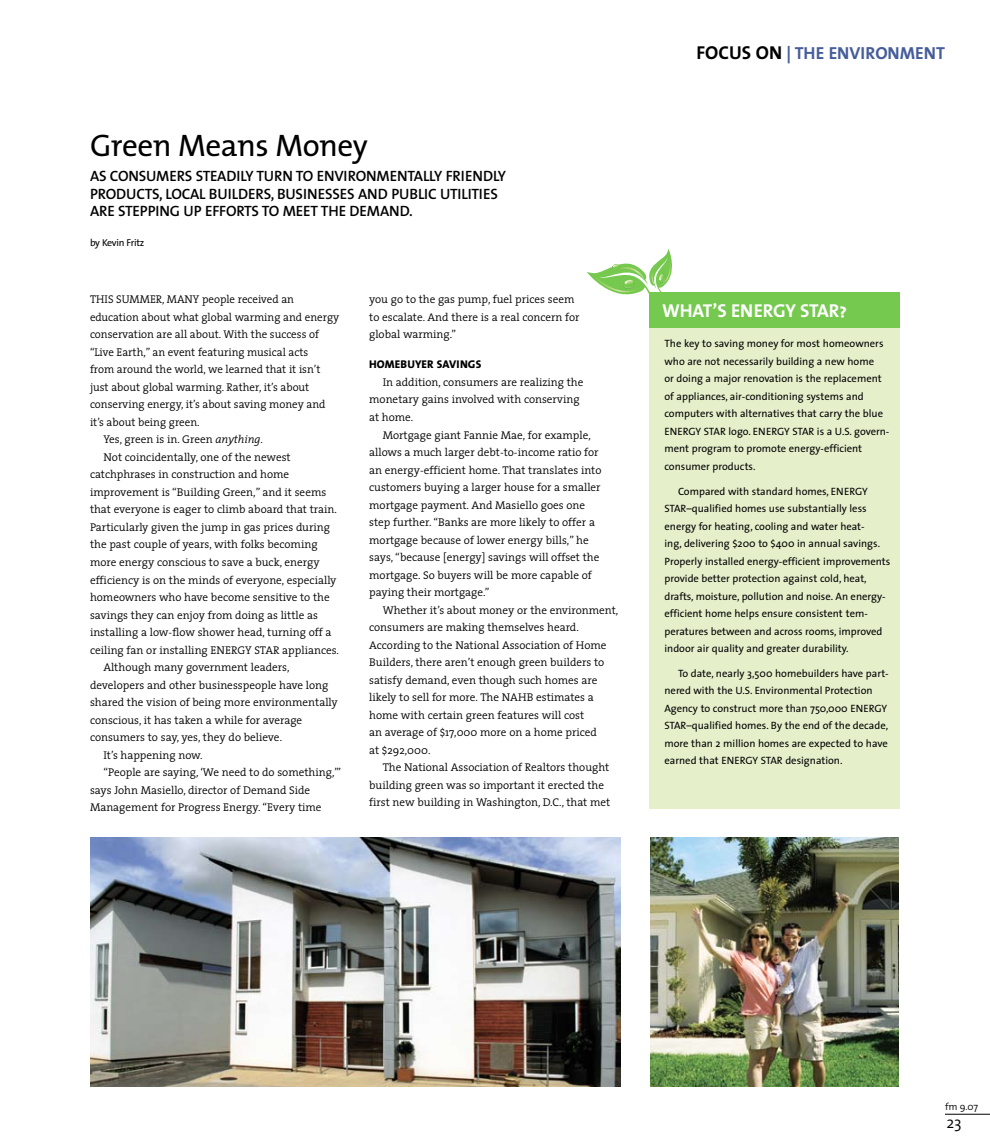
<style>
.page{position:relative;width:990px;height:1148px;background:#fff}
.page>*{position:absolute;margin:0;border:0;box-sizing:border-box;transform-origin:0 0}
.t1{font:31.25px "The Mix";letter-spacing:-.015em;color:#000}
.t2{font:18.75px "The Mix Bold Caps";letter-spacing:-.01em;color:#fff}
.t3{font:700 17.5px "The Mix";color:#465d9b}
.t4{font:300 16.25px "The Mix";color:#000}
.t5{font:600 15px "The Mix";letter-spacing:-.015em;color:#000}
.t6{font:300 11.25px/17.5px "The Serif";color:#000}
.t7{font:800 11.25px "The Sans";letter-spacing:.015em;color:#000}
.t8{font:10.62px/17.5px "The Sans";color:#000}
.t9{font:10px "The Sans";letter-spacing:-.025em;color:#000}
.t10{font:300 10px "The Mix";color:#000}
.s1{font-style:italic}
.s2{font-size:18.75px;color:#000}
</style>
<div class="page">
<hr style="left:945px;top:1113px;width:45px;height:1px;background:#000">
<svg style="left:587px;top:249px;width:85px;height:46px"></svg>
<div style="left:649px;top:324px;width:251px;height:485px;background:#e5f0cb"></div>
<div style="left:649px;top:292px;width:251px;height:35px;background:#75c94e"></div>
<img style="left:91px;top:838px;width:529px;height:248px">
<img style="left:650px;top:838px;width:248px;height:248px">
<h1 class="t1" style="left:90px;top:120px;width:279px">Green Means Money</h1>
<h3 class="t5" style="left:90px;top:164px;width:39px">AS CONSUMERS</h3>
<h3 class="t5" style="left:196px;top:164px;width:9px">STEADILY</h3>
<h3 class="t5" style="left:256px;top:164px;width:10px">TURN</h3>
<h3 class="t5" style="left:296px;top:164px;width:31px">TO ENVIRONMENTALLY</h3>
<h3 class="t5" style="left:446px;top:164px;width:9px">FRIENDLY</h3>
<h3 class="t5" style="left:90px;top:181px;width:10px">PRODU</h3>
<h3 class="t5" style="left:136px;top:181px;width:82px">CTS, LOCAL BUILDERS</h3>
<h3 class="t5" style="left:271px;top:181px;width:15px">, BUSINESSES</h3>
<h3 class="t5" style="left:358px;top:181px;width:11px">AND</h3>
<h3 class="t5" style="left:391px;top:181px;width:8px">PUBLI</h3>
<h3 class="t5" style="left:428px;top:181px;width:20px">C UTILITIES</h3>
<h3 class="t5" style="left:90px;top:199px;width:9px">ARE</h3>
<h3 class="t5" style="left:118px;top:199px;width:9px">STEPPING</h3>
<h3 class="t5" style="left:183px;top:199px;width:31px">UP EFFORTS</h3>
<h3 class="t5" style="left:262px;top:199px;width:31px">TO MEET</h3>
<h3 class="t5" style="left:321px;top:199px;width:10px">THE</h3>
<h3 class="t5" style="left:350px;top:199px;width:11px">DEMAND</h3>
<h3 class="t5" style="left:409px;top:199px;width:5px">.</h3>
<p class="t9" style="left:90px;top:234px;width:56px">by Kevin Fritz</p>
<p class="t6" style="left:90px;top:290px;width:206px">THIS SUMMER, MANY people received an</p>
<p class="t6" style="left:90px;top:308px;width:251px">education about what global warming and energy</p>
<p class="t6" style="left:90px;top:325px;width:230px">conservation are all about. With the success of</p>
<p class="t6" style="left:90px;top:343px;width:220px">“Live Earth,” an event featuring musical acts</p>
<p class="t6" style="left:90px;top:360px;width:232px">from around the world, we learned that it isn’t</p>
<p class="t6" style="left:90px;top:378px;width:221px">just about global warming. Rather, it’s about</p>
<p class="t6" style="left:90px;top:395px;width:237px">conserving energy, it’s about saving money and</p>
<p class="t6" style="left:90px;top:413px;width:111px">it’s about being green.</p>
<p class="t6" style="left:104px;top:430px;width:161px">Yes, green is in. Green <span class="s1">anything</span>.</p>
<p class="t6" style="left:104px;top:448px;width:189px">Not coincidentally, one of the newest</p>
<p class="t6" style="left:90px;top:465px;width:201px">catchphrases in construction and home</p>
<p class="t6" style="left:90px;top:483px;width:238px">improvement is “Building Green,” and it seems</p>
<p class="t6" style="left:90px;top:500px;width:248px">that everyone is eager to climb aboard that train.</p>
<p class="t6" style="left:90px;top:518px;width:241px">Particularly given the jump in gas prices during</p>
<p class="t6" style="left:90px;top:535px;width:229px">the past couple of years, with folks becoming</p>
<p class="t6" style="left:90px;top:553px;width:231px">more energy conscious to save a buck, energy</p>
<p class="t6" style="left:90px;top:570px;width:248px">efficiency is on the minds of everyone, especially</p>
<p class="t6" style="left:90px;top:588px;width:241px">homeowners who have become sensitive to the</p>
<p class="t6" style="left:90px;top:605px;width:230px">savings they can enjoy from doing as little as</p>
<p class="t6" style="left:90px;top:623px;width:243px">installing a low-flow shower head, turning off a</p>
<p class="t6" style="left:90px;top:640px;width:251px">ceiling fan or installing ENERGY STAR appliances.</p>
<p class="t6" style="left:104px;top:658px;width:188px">Although many government leaders,</p>
<p class="t6" style="left:90px;top:675px;width:240px">developers and other businesspeople have long</p>
<p class="t6" style="left:90px;top:693px;width:249px">shared the vision of being more environmentally</p>
<p class="t6" style="left:90px;top:710px;width:214px">conscious, it has taken a while for average</p>
<p class="t6" style="left:90px;top:728px;width:194px">consumers to say, yes, they do believe.</p>
<p class="t6" style="left:104px;top:745px;width:101px">It’s happening now.</p>
<p class="t6" style="left:104px;top:763px;width:239px">“People are saying, ‘We need to do something,’”</p>
<p class="t6" style="left:90px;top:780px;width:222px">says John Masiello, director of Demand Side</p>
<p class="t6" style="left:90px;top:798px;width:233px">Management for Progress Energy. “Every time</p>
<p class="t6" style="left:369px;top:290px;width:212px">you go to the gas pump, fuel prices seem to escalate. And there is a real concern for global warming.”</p>
<p class="t7" style="left:369px;top:355px;width:17px">HOMEB</p>
<p class="t7" style="left:407px;top:355px;width:57px">UYE R SAVINGS</p>
<p class="t6" style="left:369px;top:373px;width:216px;text-indent:13px">In addition, consumers are realizing the monetary gains involved with conserving at home.</p>
<p class="t6" style="left:369px;top:425px;width:234px;text-indent:13px">Mortgage giant Fannie Mae, for example, allows a much larger debt-to-income ratio for an energy-efficient home. That translates into customers buying a larger house for a smaller mortgage payment. And Masiello goes one step further. “Banks are more likely to offer a mortgage because of lower energy bills,” he says, “because [energy] savings will offset the mortgage. So buyers will be more capable of paying their mortgage.”</p>
<p class="t6" style="left:369px;top:600px;width:251px;text-indent:13px">Whether it’s about money or the environment, consumers are making themselves heard.<br>According to the National Association of Home Builders, there aren’t enough green builders to satisfy demand, even though such homes are likely to sell for more. The NAHB estimates a home with certain green features will cost<br>an average of $17,000 more on a home priced<br>at $292,000.</p>
<p class="t6" style="left:369px;top:758px;width:243px;text-indent:13px">The National Association of Realtors thought building green was so important it erected the first new building in Washington, D.C., that met</p>
<h3 class="t3" style="left:697px;top:38px;width:250px"><span class="s2">FOCUS ON</span> | TH E ENVIRONMENT</h3>
<h2 class="t2" style="left:662px;top:294px;width:186px">WHAT’S ENERGY STAR?</h2>
<p class="t8" style="left:664px;top:335px;width:226px">The key to saving money for most homeowners who are not necessarily building a new home<br>or doing a major renovation is the replacement of appliances, air-conditioning systems and computers with alternatives that carry the blue ENERGY STAR logo. ENERGY STAR is a U.S. govern&shy;ment program to promote energy-efficient consumer products.</p>
<p class="t8" style="left:664px;top:482px;width:227px;text-indent:14px">Compared with standard homes, ENERGY STAR–qualified homes use substantially less energy for heating, cooling and water heat-<br>ing, delivering $200 to $400 in annual savings.<br>Properly installed energy-efficient improvements provide better protection against cold, heat, drafts, moisture, pollution and noise. An energy&shy;efficient home helps ensure consistent tem&shy;peratures between and across rooms, improved indoor air quality and greater durability.</p>
<p class="t8" style="left:664px;top:664px;width:226px;text-indent:14px">To date, nearly 3,500 homebuilders have part&shy;nered with the U.S. Environmental Protection Agency to construct more than 750,000 ENERGY STAR–qualified homes. By the end of the decade, more than 2 million homes are expected to have earned that ENERGY STAR designation.</p>
<p class="t10" style="left:945px;top:1098px;width:35px">fm 9.07</p>
<h3 class="t4" style="left:946px;top:1108px;width:17px">23</h3>
</div>
